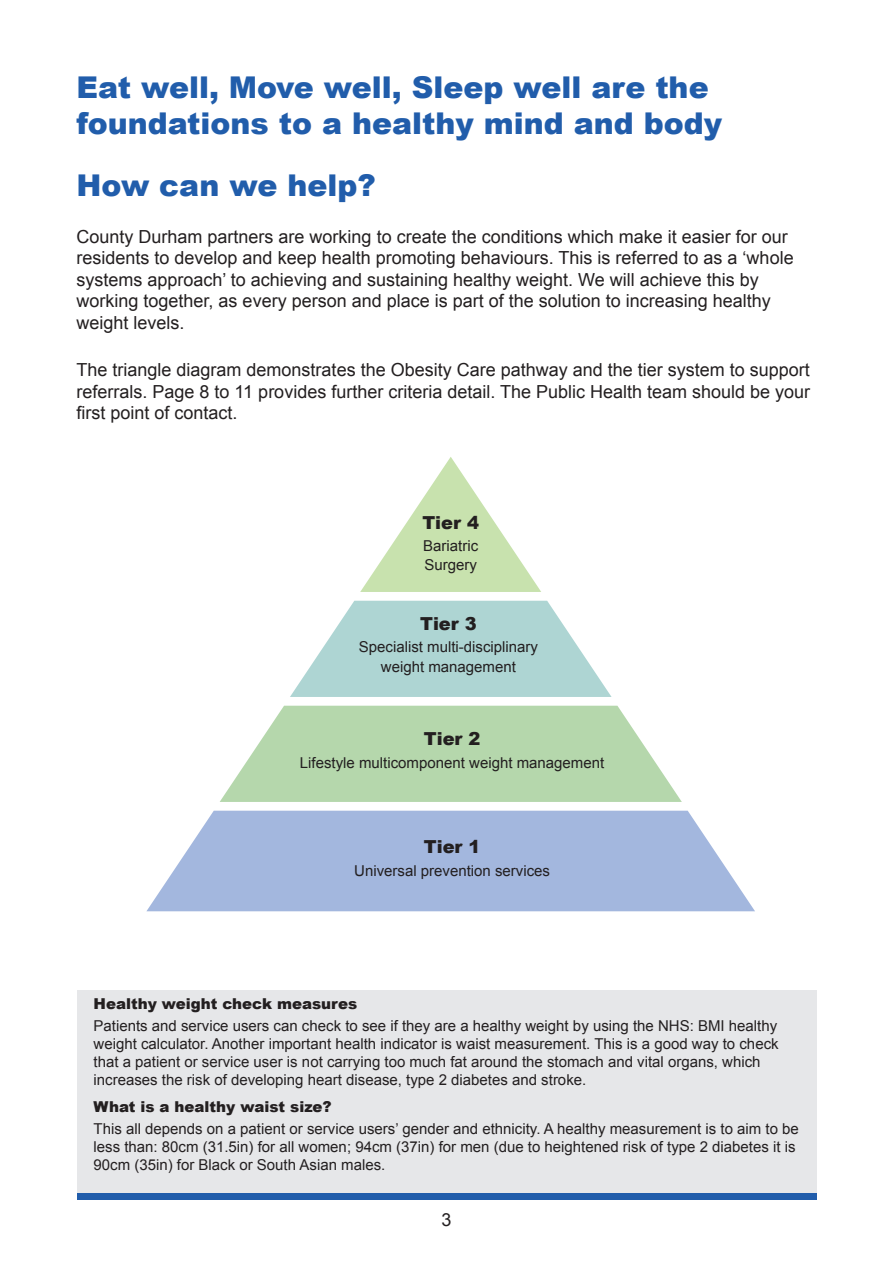
<style>
.page{position:relative;width:893px;height:1263px;background:#fff}
.page>*{position:absolute;margin:0;border:0;box-sizing:border-box;transform-origin:0 0}
.t1{font:900 30px/36px "Arial";color:#215dab}
.Para_Intro{font:18px/21.6px "Arial";color:#231f20}
.Para_Intro-2{font:900 17.85px "Arial";color:#231f20}
.Para_body_tect_10pt{font:15px/18px "Arial";color:#231f20}
.Para_Intro-3{font:15px/19.5px "Arial";color:#231f20;text-align:center}
.Para_bold_10pt{font:900 15px "Arial";color:#231f20}
</style>
<div class="page">
<div style="left:77px;top:990px;width:739px;height:205px;background:#e6e7e9"></div>
<div style="left:77px;top:1193px;width:739px;height:6px;background:#215dab"></div>
<svg style="left:360px;top:457px;width:181px;height:135px"></svg>
<svg style="left:146px;top:811px;width:609px;height:100px;background:#adbee1"></svg>
<svg style="left:290px;top:601px;width:322px;height:96px"></svg>
<svg style="left:220px;top:706px;width:462px;height:96px;background:#bfdcb7"></svg>
<h2 class="t1" style="left:77px;top:68px;width:647px">Eat well, Move well, Sleep well are the foundations to a healthy mind and body</h2>
<h2 class="t1" style="left:77px;top:166px;width:301px">How can we help?</h2>
<p class="Para_Intro" style="left:77px;top:226px;width:719px">County Durham partners are working to create the conditions which make it easier for our residents to develop and keep health promoting behaviours. This is referred to as a ‘whole systems approach’ to achieving and sustaining healthy weight. We will achieve this by working together, as every person and place is part of the solution to increasing healthy weight levels.</p>
<p class="Para_Intro" style="left:77px;top:359px;width:735px;text-align:justify">The triangle diagram demonstrates the Obesity Care pathway and the tier system to support referrals. Page 8 to 11 provides further criteria detail. The Public Health team should be your first point of contact.</p>
<p class="Para_Intro-2" style="left:422px;top:509px;width:58px">Tier 4</p>
<p class="Para_Intro-3" style="left:423px;top:536px;width:57px">Bariatric</p>
<p class="Para_Intro-3" style="left:424px;top:555px;width:54px">Surgery</p>
<p class="Para_Intro-2" style="left:420px;top:611px;width:58px">Tier 3</p>
<p class="Para_Intro-3" style="left:359px;top:637px;width:181px">Specialist multi-disciplinary weight management</p>
<p class="Para_Intro-2" style="left:424px;top:725px;width:58px">Tier 2</p>
<p class="Para_Intro-3" style="left:300px;top:753px;width:306px">Lifestyle multicomponent weight management</p>
<p class="Para_Intro-2" style="left:424px;top:833px;width:58px">Tier 1</p>
<p class="Para_Intro-3" style="left:354px;top:861px;width:197px">Universal prevention services</p>
<p class="Para_bold_10pt" style="left:94px;top:993px;width:265px">Healthy weight check measures</p>
<p class="Para_body_tect_10pt" style="left:94px;top:1017px;width:687px">Patients and service users can check to see if they are a healthy weight by using the NHS: BMI healthy weight calculator. Another important health indicator is waist measurement. This is a good way to check that a patient or service user is not carrying too much fat around the stomach and vital organs, which increases the risk of developing heart disease, type 2 diabetes and stroke.</p>
<p class="Para_bold_10pt" style="left:94px;top:1096px;width:240px">What is a healthy waist size?</p>
<p class="Para_body_tect_10pt" style="left:94px;top:1120px;width:707px">This all depends on a patient or service users’ gender and ethnicity. A healthy measurement is to aim to be less than: 80cm (31.5in) for all women; 94cm (37in) for men (due to heightened risk of type 2 diabetes it is<br>90cm (35in) for Black or South Asian males.</p>
<p class="Para_Intro" style="left:441px;top:1209px;width:12px">3</p>
</div>
